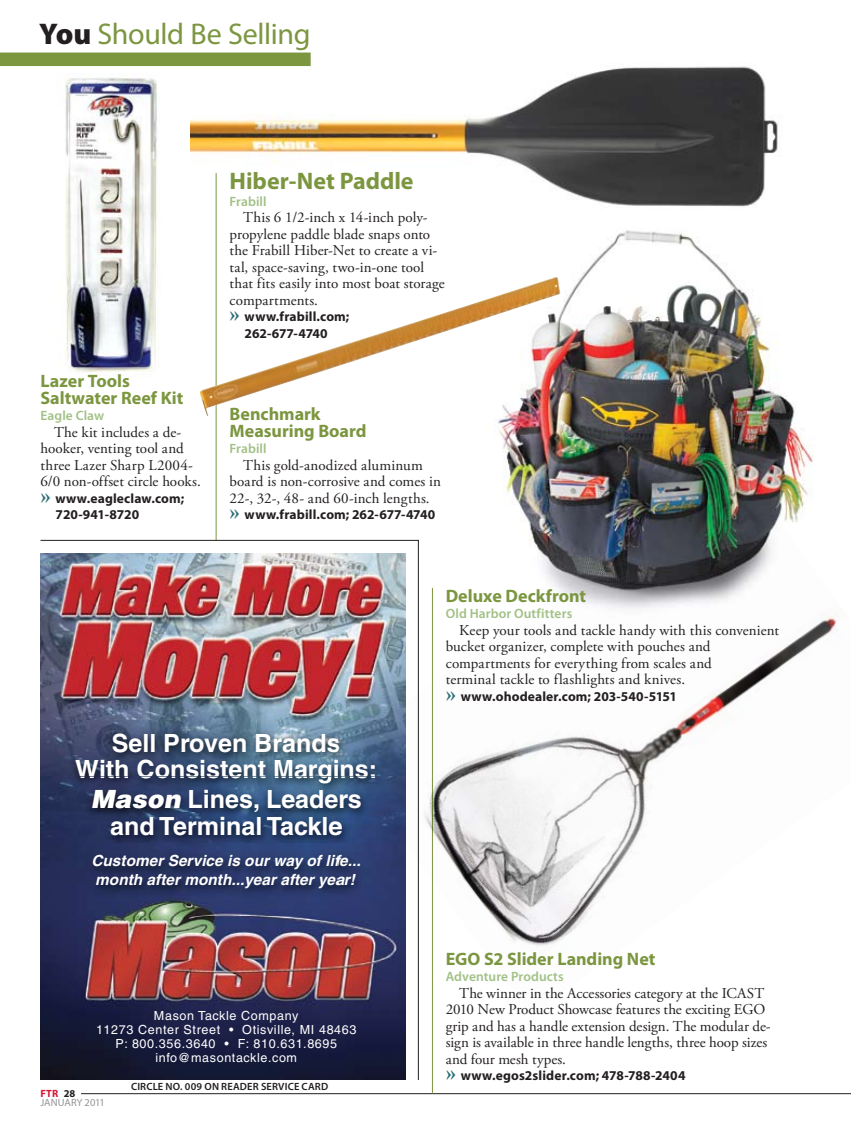
<style>
.page{position:relative;width:851px;height:1134px;background:#fff}
.page>*{position:absolute;margin:0;border:0;box-sizing:border-box;transform-origin:0 0}
.t1{font:30px "Myriad Pro";letter-spacing:-.01em;color:#7c9640}
.t2{font:700 25.05px/26.5px "Helvetica";color:#fff;text-align:center}
.t3{font:700 24px "Myriad Pro";color:#7c9640}
.t4{font:700 18px/16.5px "Myriad Pro";color:#7c9640}
.t5{font:italic 700 15.3px/18.5px "Helvetica";color:#fff}
.t6{font:15px/16.5px "Adobe Garamond Pro";letter-spacing:.005em;color:#231f20}
.t7{font:700 13.5px/16.5px "Myriad Pro";letter-spacing:.01em;color:#231f20}
.t8{font:600 13.5px "Myriad Pro";letter-spacing:.005em;color:#a1c085}
.t9{font:12.6px/14px "Helvetica";letter-spacing:.05em;color:#fff;text-align:center}
.t10{font:11.1px "Courier";color:#000}
.t11{font:600 10.5px "Myriad Pro";letter-spacing:.02em;color:#231f20}
.t12{font:10.5px/9px "Myriad Pro";color:#939598}
.s1{font-weight:900;color:#231f20}
.s2{font-family:"Adobe Garamond Pro";font-size:24px;color:#2e6e76}
.s3{font-weight:900;font-style:italic}
.s4{font-weight:700;color:#d71635}
.s5{font-weight:700;color:#231f20}
</style>
<div class="page">
<hr style="left:81px;top:1093px;width:769px;height:1px;background:#231f20">
<hr style="left:216px;top:173px;width:1px;height:367px;background:#7c9640">
<hr style="left:432px;top:588px;width:1px;height:506px;background:#7c9640">
<img style="left:40px;top:554px;width:365px;height:526px">
<img style="left:40px;top:721px;width:298px;height:195px">
<img style="left:80px;top:777px;width:258px;height:6px">
<img style="left:65px;top:75px;width:92px;height:297px">
<img style="left:199px;top:277px;width:269px;height:139px">
<img style="left:190px;top:52px;width:588px;height:185px">
<img style="left:338px;top:539px;width:506px;height:477px">
<img style="left:468px;top:211px;width:360px;height:427px">
<div style="left:0;top:53px;width:310px;height:13px;background:#7c9640"></div>
<h1 class="t1" style="left:39px;top:16px;width:273px"><span class="s1">You</span> Should Be Selling</h1>
<h3 class="t3" style="left:230px;top:165px;width:185px">Hiber-Net Paddle</h3>
<p class="t8" style="left:230px;top:192px;width:38px">Frabill</p>
<p class="t6" style="left:230px;top:210px;width:217px;text-indent:14px">This 6 1/2-inch x 14-inch poly&shy;propylene paddle blade snaps onto the Frabill Hiber-Net to create a vi&shy;tal, space-saving, two-in-one tool that fits easily into most boat storage compartments.</p>
<p class="t7" style="left:229px;top:308px;width:121px;text-align:center"><span class="s2">»</span> www.frabill.com;<br>262-677-4740</p>
<p class="t4" style="left:40px;top:372px;width:144px">Lazer Tools<br>Saltwater Reef Kit</p>
<p class="t8" style="left:40px;top:407px;width:65px">Eagle Claw</p>
<p class="t6" style="left:40px;top:424px;width:162px;text-indent:14px">The kit includes a de&shy;hooker, venting tool and three Lazer Sharp L2004-<br>6/0 non-offset circle hooks.</p>
<p class="t7" style="left:56px;top:489px;width:130px;text-indent:-15px"><span class="s2">»</span> www.eagleclaw.com;<br>720-941-8720</p>
<p class="t4" style="left:230px;top:405px;width:138px">Benchmark<br>Measuring Board</p>
<p class="t8" style="left:230px;top:440px;width:38px">Frabill</p>
<p class="t6" style="left:230px;top:457px;width:213px;text-indent:14px">This gold-anodized aluminum board is non-corrosive and comes in<br>22-, 32-, 48- and 60-inch lengths.</p>
<p class="t7" style="left:229px;top:506px;width:207px"><span class="s2">»</span> www.frabill.com; 262-677-4740</p>
<p class="t10" style="left:39px;top:508px;width:397px">MASON 1_4 PG FTR:MASON 1_4 PG FTR 3/25/10 2:05 PM Page 1</p>
<h2 class="t2" style="left:75px;top:729px;width:303px">Sell Proven Brands<br>With Consistent Margins:</h2>
<h2 class="t2" style="left:91px;top:786px;width:272px"><span class="s3">Mason</span>Lines, Leaders and Terminal Tackle</h2>
<p class="t5" style="left:91px;top:852px;width:275px">CustomerService is ourway oflife... month aftermonth...yearafteryear!</p>
<p class="t9" style="left:96px;top:1008px;width:262px">Mason Tackle Company<br>11273 Center Street • Otisville, MI 48463<br>P: 800.356.3640 • F: 810.631.8695 info@masontackle.com</p>
<p class="t12" style="left:40px;top:1089px;width:66px"><span class="s4">ftr</span> <span class="s5">28<br></span>January 2011</p>
<p class="t11" style="left:131px;top:1080px;width:98px">circle no. 009 on reader</p>
<p class="t11" style="left:261px;top:1080px;width:49px">service card</p>
<p class="t4" style="left:446px;top:587px;width:142px">Deluxe Deckfront</p>
<p class="t8" style="left:446px;top:605px;width:128px">Old Harbor Outfitters</p>
<p class="t6" style="left:446px;top:622px;width:335px;text-indent:14px">Keep your tools and tackle handy with this convenient bucket organizer, complete with pouches and compartments for everything from scales and<br>terminal tackle to flashlights and knives.</p>
<p class="t7" style="left:445px;top:687px;width:233px"><span class="s2">»</span> www.ohodealer.com; 203-540-5151</p>
<p class="t4" style="left:446px;top:950px;width:211px">EGO S2 Slider Landing Net</p>
<p class="t8" style="left:446px;top:968px;width:120px">Adventure Products</p>
<p class="t6" style="left:446px;top:985px;width:326px;text-indent:14px">The winner in the Accessories category at the ICAST 2010 New Product Showcase features the exciting EGO grip and has a handle extension design. The modular de&shy;sign is available in three handle lengths, three hoop sizes and four mesh types.</p>
<p class="t7" style="left:445px;top:1067px;width:241px"><span class="s2">»</span> www.egos2slider.com; 478-788-2404</p>
</div>
